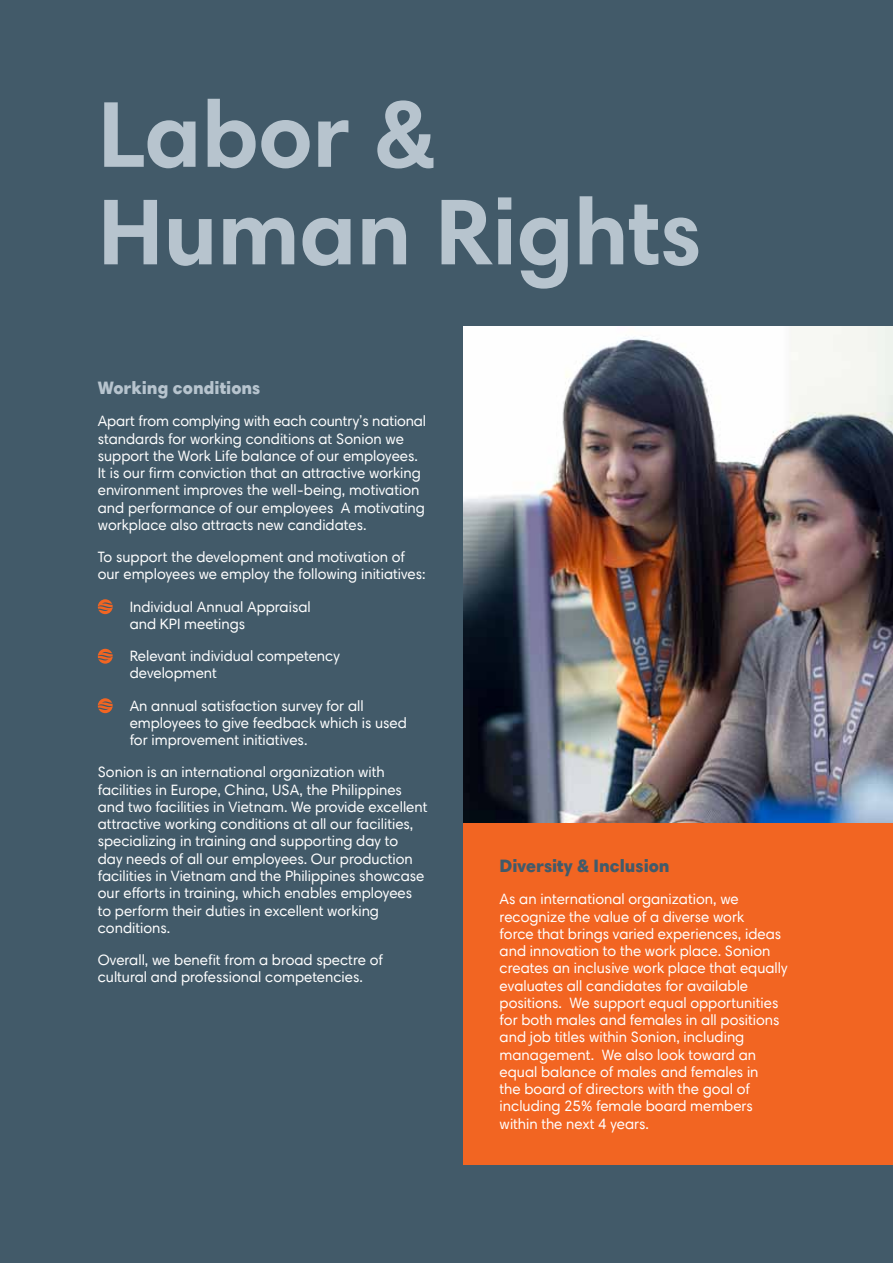
<style>
.page{position:relative;width:893px;height:1263px;background:#425a69}
.page>*{position:absolute;margin:0;border:0;box-sizing:border-box;transform-origin:0 0}
.t1{font:700 94.5px/97.5px "Harmonia Sans Pro";color:#b7c4ce}
.t2{font:900 18px "Harmonia Sans Pro";color:#425a69}
.t3{font:900 18px "Harmonia Sans Pro";color:#b7c4ce}
.t4{font:15px/17.2px "Harmonia Sans Pro";color:#fff}
</style>
<div class="page">
<div style="left:463px;top:814px;width:430px;height:351px;background:#f26522"></div>
<img style="left:463px;top:326px;width:430px;height:497px">
<svg style="left:98px;top:599px;width:15px;height:15px"></svg>
<svg style="left:98px;top:649px;width:15px;height:15px"></svg>
<svg style="left:98px;top:698px;width:15px;height:15px"></svg>
<h1 class="t1" style="left:98px;top:84px;width:605px">Labor &amp;<br>Human Rights</h1>
<p class="t3" style="left:98px;top:376px;width:164px">Working conditions</p>
<p class="t4" style="left:98px;top:412px;width:330px">Apart from complying with each country’s national standards for working conditions at Sonion we support the Work Life balance of our employees.<br>It is our firm conviction that an attractive working environment improves the well-being, motivation and performance of our employees A motivating workplace also attracts new candidates.</p>
<p class="t4" style="left:98px;top:548px;width:329px">To support the development and motivation of our employees we employ the following initiatives:</p>
<p class="t4" style="left:130px;top:598px;width:183px">Individual Annual Appraisal and KPI meetings</p>
<p class="t4" style="left:130px;top:647px;width:212px">Relevant individual competency development</p>
<p class="t4" style="left:130px;top:697px;width:279px">An annual satisfaction survey for all employees to give feedback which is used for improvement initiatives.</p>
<p class="t4" style="left:98px;top:763px;width:331px">Sonion is an international organization with facilities in Europe, China, USA, the Philippines and two facilities in Vietnam. We provide excellent attractive working conditions at all our facilities, specializing in training and supporting day to<br>day needs of all our employees. Our production facilities in Vietnam and the Philippines showcase our efforts in training, which enables employees to perform their duties in excellent working conditions.</p>
<p class="t4" style="left:98px;top:951px;width:287px">Overall, we benefit from a broad spectre of cultural and professional competencies.</p>
<p class="t2" style="left:500px;top:854px;width:172px">Diversity &amp; Inclusion</p>
<p class="t4" style="left:500px;top:890px;width:289px">As an international organization, we recognize the value of a diverse work<br>force that brings varied experiences, ideas and innovation to the work place. Sonion creates an inclusive work place that equally evaluates all candidates for available positions. We support equal opportunities for both males and females in all positions and job titles within Sonion, including management. We also look toward an equal balance of males and females in<br>the board of directors with the goal of including 25% female board members within the next 4 years.</p>
</div>
